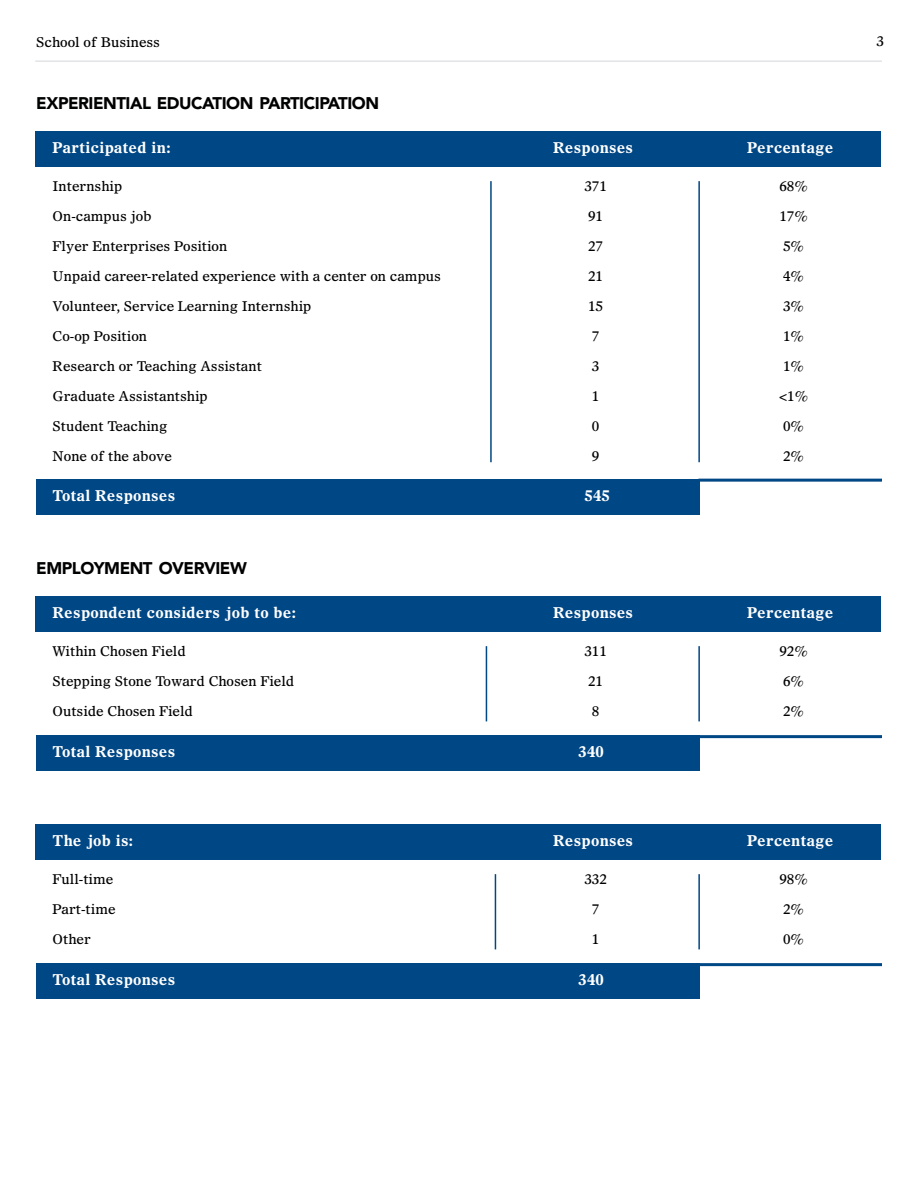
<style>
.page{position:relative;width:918px;height:1188px;background:#fff}
.page>*{position:absolute;margin:0;border:0;box-sizing:border-box;transform-origin:0 0}
.t1{font:900 16.8px "Avenir LT Std";letter-spacing:-.03em;color:#000101}
.t2{font:700 15px "Olympian LT Std";letter-spacing:.02em;color:#fff}
.t3{font:13.5px "Olympian LT Std";color:#000}
.t4{font:13.5px "Olympian LT Std";color:#000101}
</style>
<div class="page">
<hr style="left:35px;top:60px;width:847px;height:2px;background:#e2e3e4">
<div style="left:35px;top:131px;width:846px;height:36px;background:#004785"></div>
<div style="left:36px;top:479px;width:663px;height:36px;background:#004785"></div>
<hr style="left:698px;top:181px;width:2px;height:281px;background:#004785">
<hr style="left:490px;top:181px;width:2px;height:281px;background:#004785">
<hr style="left:698px;top:479px;width:184px;height:3px;background:#004785">
<div style="left:35px;top:596px;width:846px;height:36px;background:#004785"></div>
<div style="left:36px;top:735px;width:663px;height:36px;background:#004785"></div>
<hr style="left:698px;top:646px;width:2px;height:75px;background:#004785">
<hr style="left:486px;top:646px;width:1px;height:75px;background:#004785">
<hr style="left:698px;top:735px;width:184px;height:3px;background:#004785">
<div style="left:35px;top:824px;width:846px;height:36px;background:#004785"></div>
<div style="left:36px;top:963px;width:663px;height:36px;background:#004785"></div>
<hr style="left:698px;top:874px;width:2px;height:75px;background:#004785">
<hr style="left:495px;top:874px;width:1px;height:75px;background:#004785">
<hr style="left:698px;top:963px;width:184px;height:3px;background:#004785">
<p class="t4" style="left:36px;top:34px;width:125px">School of Business</p>
<p class="t1" style="left:36px;top:93px;width:344px">EXPERIENTIAL EDUCATION PARTICIPATION</p>
<p class="t2" style="left:53px;top:138px;width:119px">Participated in:</p>
<p class="t2" style="left:553px;top:138px;width:81px">Responses</p>
<p class="t2" style="left:747px;top:138px;width:88px">Percentage</p>
<p class="t3" style="left:53px;top:178px;width:71px">Internship</p>
<p class="t3" style="left:584px;top:178px;width:24px">371</p>
<p class="t3" style="left:779px;top:178px;width:30px">68%</p>
<p class="t3" style="left:53px;top:208px;width:101px">On-campus job</p>
<p class="t3" style="left:588px;top:208px;width:17px">91</p>
<p class="t3" style="left:779px;top:208px;width:30px">17%</p>
<p class="t3" style="left:53px;top:238px;width:176px">Flyer Enterprises Position</p>
<p class="t3" style="left:588px;top:238px;width:17px">27</p>
<p class="t3" style="left:783px;top:238px;width:23px">5%</p>
<p class="t3" style="left:53px;top:268px;width:390px">Unpaid career-related experience with a center on campus</p>
<p class="t3" style="left:588px;top:268px;width:17px">21</p>
<p class="t3" style="left:783px;top:268px;width:23px">4%</p>
<p class="t3" style="left:53px;top:298px;width:260px">Volunteer, Service Learning Internship</p>
<p class="t3" style="left:588px;top:298px;width:17px">15</p>
<p class="t3" style="left:783px;top:298px;width:23px">3%</p>
<p class="t3" style="left:53px;top:328px;width:96px">Co-op Position</p>
<p class="t3" style="left:592px;top:328px;width:9px">7</p>
<p class="t3" style="left:783px;top:328px;width:23px">1%</p>
<p class="t3" style="left:53px;top:358px;width:211px">Research or Teaching Assistant</p>
<p class="t3" style="left:592px;top:358px;width:9px">3</p>
<p class="t3" style="left:783px;top:358px;width:23px">1%</p>
<p class="t3" style="left:53px;top:388px;width:157px">Graduate Assistantship</p>
<p class="t3" style="left:592px;top:388px;width:9px">1</p>
<p class="t3" style="left:779px;top:388px;width:31px">&lt;1%</p>
<p class="t3" style="left:53px;top:418px;width:116px">Student Teaching</p>
<p class="t3" style="left:592px;top:418px;width:9px">0</p>
<p class="t3" style="left:783px;top:418px;width:23px">0%</p>
<p class="t3" style="left:53px;top:448px;width:121px">None of the above</p>
<p class="t3" style="left:592px;top:448px;width:9px">9</p>
<p class="t3" style="left:783px;top:448px;width:23px">2%</p>
<p class="t2" style="left:53px;top:486px;width:124px">Total Responses</p>
<p class="t2" style="left:584px;top:486px;width:27px">545</p>
<p class="t1" style="left:36px;top:558px;width:212px">EMPLOYMENT OVERVIEW</p>
<p class="t2" style="left:53px;top:603px;width:245px">Respondent considers job to be:</p>
<p class="t2" style="left:553px;top:603px;width:81px">Responses</p>
<p class="t2" style="left:747px;top:603px;width:88px">Percentage</p>
<p class="t3" style="left:53px;top:643px;width:135px">Within Chosen Field</p>
<p class="t3" style="left:584px;top:643px;width:24px">311</p>
<p class="t3" style="left:779px;top:643px;width:30px">92%</p>
<p class="t3" style="left:53px;top:673px;width:243px">Stepping Stone Toward Chosen Field</p>
<p class="t3" style="left:588px;top:673px;width:17px">21</p>
<p class="t3" style="left:783px;top:673px;width:23px">6%</p>
<p class="t3" style="left:53px;top:703px;width:142px">Outside Chosen Field</p>
<p class="t3" style="left:592px;top:703px;width:9px">8</p>
<p class="t3" style="left:783px;top:703px;width:23px">2%</p>
<p class="t2" style="left:53px;top:743px;width:124px">Total Responses</p>
<p class="t2" style="left:578px;top:743px;width:27px">340</p>
<p class="t2" style="left:53px;top:831px;width:82px">The job is:</p>
<p class="t2" style="left:553px;top:831px;width:81px">Responses</p>
<p class="t2" style="left:747px;top:831px;width:88px">Percentage</p>
<p class="t3" style="left:53px;top:871px;width:62px">Full-time</p>
<p class="t3" style="left:584px;top:871px;width:24px">332</p>
<p class="t3" style="left:779px;top:871px;width:30px">98%</p>
<p class="t3" style="left:53px;top:901px;width:65px">Part-time</p>
<p class="t3" style="left:592px;top:901px;width:9px">7</p>
<p class="t3" style="left:783px;top:901px;width:23px">2%</p>
<p class="t3" style="left:53px;top:931px;width:40px">Other</p>
<p class="t3" style="left:592px;top:931px;width:9px">1</p>
<p class="t3" style="left:783px;top:931px;width:23px">0%</p>
<p class="t2" style="left:53px;top:971px;width:124px">Total Responses</p>
<p class="t2" style="left:578px;top:971px;width:27px">340</p>
<p class="t4" style="left:877px;top:32px;width:9px">3</p>
</div>
